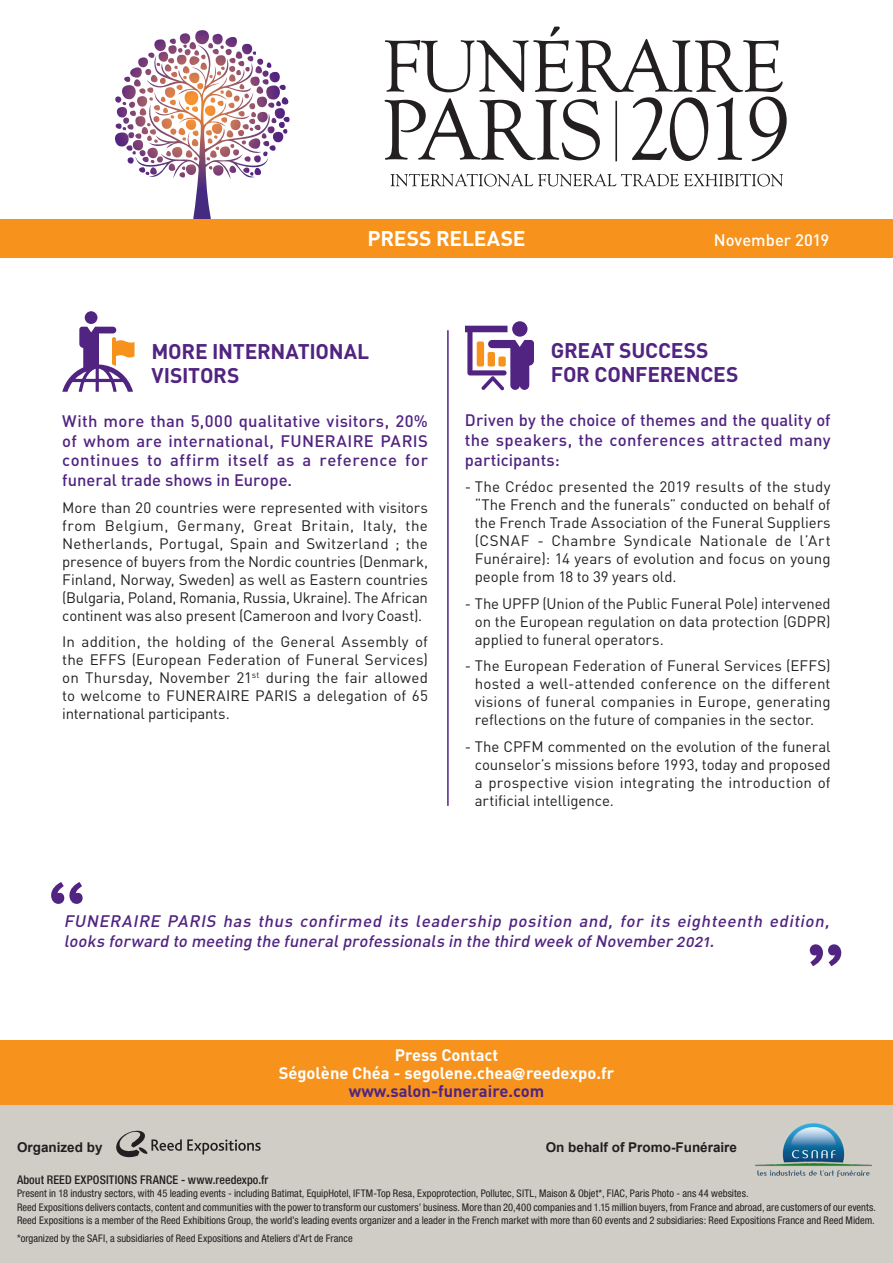
<style>
.page{position:relative;width:893px;height:1263px;background:#fff}
.page>*{position:absolute;margin:0;border:0;box-sizing:border-box;transform-origin:0 0}
.t1{font:700 75px "Centrale Sans";color:#512481}
.t2{font:700 21px/24.3px "DIN";letter-spacing:-.015em;color:#512481}
.t3{font:700 21px "DIN";letter-spacing:-.01em;color:#fff}
.t4{font:500 16.5px/19.8px "DIN";letter-spacing:.015em;color:#512481;text-align:justify}
.t5{font:italic 16.5px "DIN Medium Alternate";color:#512481}
.t6{font:700 16.5px "DIN";color:#fff}
.t7{font:700 16.5px "DIN";color:#512481}
.t8{font:500 16.5px "DIN";color:#fff}
.t9{font:15px/18px "DIN";letter-spacing:-.005em;color:#231f20;text-align:justify}
.t10{font:700 13.5px "Arial";color:#231f20}
.t11{font:500 condensed 12px "Helvetica Neue";letter-spacing:.01em;color:#231f20}
.t12{font:condensed 10.5px "Helvetica Neue";letter-spacing:.005em;color:#231f20}
.s1{font-family:"Helvetica Neue";font-weight:800}
</style>
<div class="page">
<svg style="left:465px;top:321px;width:69px;height:69px"></svg>
<div style="left:498px;top:356px;width:8px;height:10px;background:#f7931d;border-radius:2px"></div>
<div style="left:488px;top:352px;width:7px;height:14px;background:#f7931d;border-radius:2px"></div>
<div style="left:477px;top:341px;width:7px;height:25px;background:#f7931d;border-radius:2px"></div>
<div style="left:85px;top:311px;width:12px;height:13px;background:#512481;border-radius:50%"></div>
<svg style="left:62px;top:327px;width:72px;height:65px"></svg>
<hr style="left:447px;top:330px;width:2px;height:476px;background:#512481">
<svg style="left:115px;top:30px;width:175px;height:189px"></svg>
<svg style="left:385px;top:27px;width:402px;height:134px"></svg>
<svg style="left:390px;top:174px;width:393px;height:13px"></svg>
<div style="left:0;top:219px;width:893px;height:38px;background:#f7931d"></div>
<div style="left:0;top:1040px;width:893px;height:66px;background:#f7931d"></div>
<div style="left:0;top:1106px;width:893px;height:157px;background:#cfcdc6"></div>
<svg style="left:116px;top:1130px;width:145px;height:28px"></svg>
<img style="left:756px;top:1123px;width:116px;height:54px">
<p class="t3" style="left:367px;top:224px;width:160px">PRESS RELEASE</p>
<p class="t8" style="left:775px;top:228px;width:18px">re</p>
<p class="t8" style="left:714px;top:229px;width:117px">November 2019</p>
<p class="t2" style="left:152px;top:338px;width:219px">MORE INTERNATIONAL<br>VISITORS</p>
<p class="t4" style="left:62px;top:410px;width:367px">With more than 5,000 qualitative visitors, 20% of whom are international, FUNERAIRE PARIS continues to affirm itself as a reference for funeral trade shows in Europe.</p>
<p class="t9" style="left:62px;top:498px;width:367px">More than 20 countries were represented with visitors from Belgium, Germany, Great Britain, Italy, the Netherlands, Portugal, Spain and Switzerland ; the presence of buyers from the Nordic countries (Denmark, Finland, Norway, Sweden) as well as Eastern countries (Bulgaria, Poland, Romania, Russia, Ukraine). The African continent was also present (Cameroon and Ivory Coast).</p>
<p class="t9" style="left:62px;top:632px;width:367px">In addition, the holding of the General Assembly of the EFFS (European Federation of Funeral Services) on Thursday, November 21<sup>st</sup> during the fair allowed to welcome to FUNERAIRE PARIS a delegation of 65 international participants.</p>
<p class="t2" style="left:551px;top:337px;width:189px">GREAT SUCCESS<br>FOR CONFERENCES</p>
<p class="t4" style="left:465px;top:410px;width:367px">Driven by the choice of themes and the quality of the speakers, the conferences attracted many participants:</p>
<p class="t9" style="left:475px;top:477px;width:357px;text-indent:-10px">- The Crédoc presented the 2019 results of the study “The French and the funerals” conducted on behalf of the French Trade Association of the Funeral Suppliers (CSNAF - Chambre Syndicale Nationale de l’Art Funéraire): 14 years of evolution and focus on young people from 18 to 39 years old.</p>
<p class="t9" style="left:475px;top:594px;width:357px;text-indent:-10px">- The UPFP (Union of the Public Funeral Pole) intervened on the European regulation on data protection (GDPR) applied to funeral operators.</p>
<p class="t9" style="left:475px;top:656px;width:357px;text-indent:-10px">- The European Federation of Funeral Services (EFFS) hosted a well-attended conference on the different visions of funeral companies in Europe, generating reflections on the future of companies in the sector.</p>
<p class="t9" style="left:475px;top:737px;width:357px;text-indent:-10px">- The CPFM commented on the evolution of the funeral counselor’s missions before 1993, today and proposed a prospective vision integrating the introduction of artificial intelligence.</p>
<p class="t1" style="left:47px;top:865px;width:42px">“</p>
<p class="t5" style="left:64px;top:930px;width:655px">looks forward to meeting the funeralprofessionals in the third week ofNovember 2021.</p>
<p class="t5" style="left:64px;top:911px;width:770px">FUNERAIRE PARIS has thus confirmed its leadership position and, for its eighteenth edition,</p>
<p class="t1" style="left:805px;top:927px;width:42px">”</p>
<p class="t6" style="left:395px;top:1044px;width:105px">Press Contact</p>
<p class="t6" style="left:279px;top:1062px;width:337px">Ségolène Chéa - segolene.chea<span class="s1">@</span>reedexpo.fr</p>
<p class="t7" style="left:349px;top:1080px;width:197px">www.salon-funeraire.com</p>
<p class="t10" style="left:17px;top:1138px;width:87px">Organized by</p>
<p class="t10" style="left:546px;top:1138px;width:193px">On behalf of Promo-Funéraire</p>
<p class="t11" style="left:17px;top:1172px;width:253px">About REED EXPOSITIONS FRANCE - www.reedexpo.fr</p>
<p class="t12" style="left:17px;top:1187px;width:733px">Present in 18 industry sectors, with 45 leading events - including Batimat, EquipHotel, IFTM-Top Resa, Expoprotection, Pollutec, SITL, Maison &amp; Objet*, FIAC, Paris Photo - ans 44 websites.</p>
<p class="t12" style="left:17px;top:1201px;width:860px">Reed Expositions delivers contacts, content and communities with the power to transform our customers’ business. More than 20,400 companies and 1.15 million buyers, from France and abroad, are customers of our events.</p>
<p class="t12" style="left:17px;top:1214px;width:859px">Reed Expositions is a member of the Reed Exhibitions Group, the world’s leading events organizer and a leader in the French market with more than 60 events and 2 subsidiaries: Reed Expositions France and Reed Midem.</p>
<p class="t12" style="left:17px;top:1232px;width:337px">*organized by the SAFI, a subsidiaries of Reed Expositions and Ateliers d’Art de France</p>
</div>
